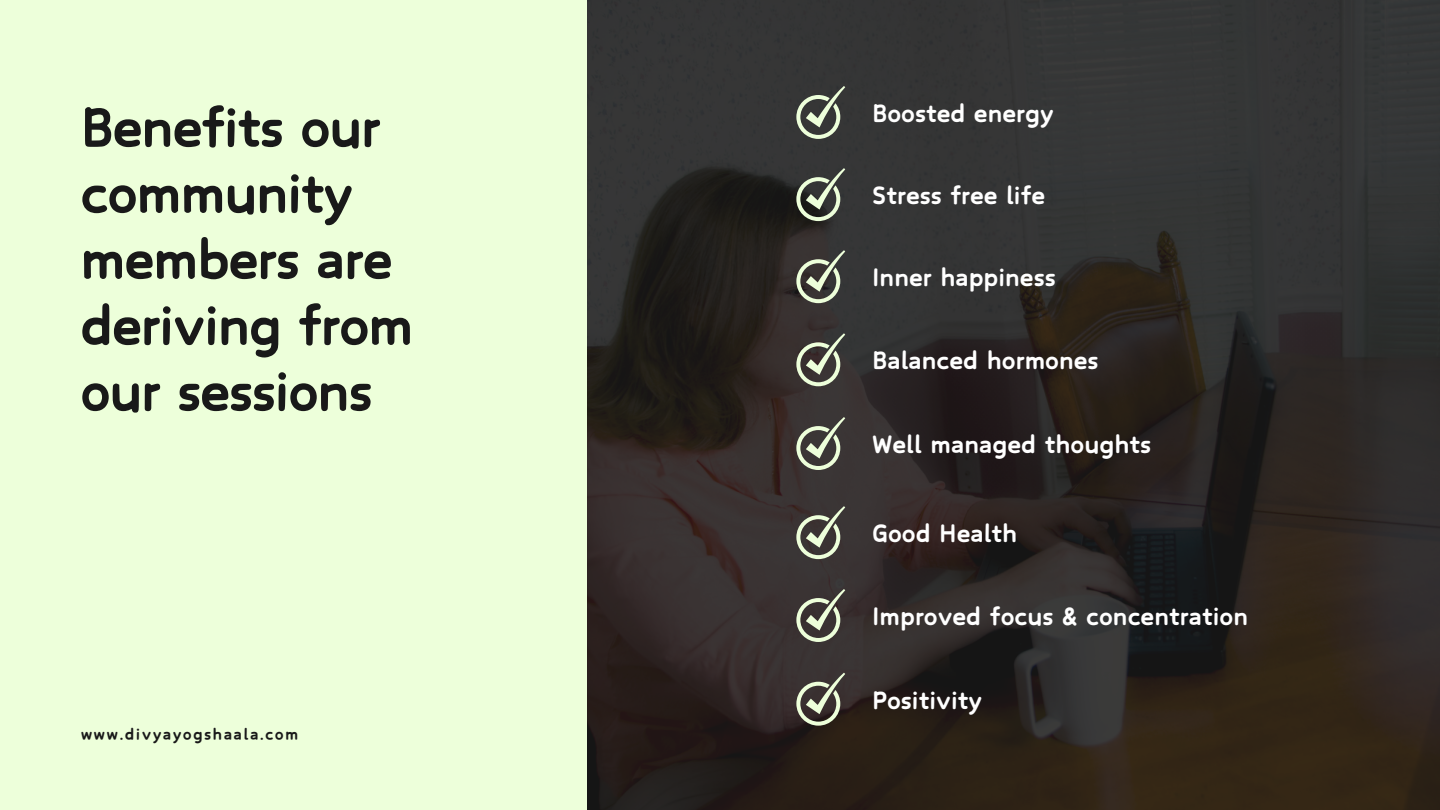
<style>
.page{position:relative;width:1440px;height:810px;background:#fff}
.page>*{position:absolute;margin:0;border:0;box-sizing:border-box;transform-origin:0 0}
.t1{font:66px/66px "Canva Soft Candy";color:#191919}
.t2{font:30px "Canva Soft Candy";letter-spacing:.02em;color:#fff}
.t3{font:19px "Canva Soft Candy";letter-spacing:.1em;color:#191919}
</style>
<div class="page">
<img style="left:587px;top:0;width:853px;height:810px">
<div style="left:0;top:0;width:587px;height:810px;background:#edffda"></div>
<svg style="left:796px;top:168px;width:49px;height:53px;background:#64695f"></svg>
<svg style="left:796px;top:250px;width:49px;height:53px;background:#696c61"></svg>
<svg style="left:796px;top:333px;width:49px;height:53px;background:#6b6b61"></svg>
<svg style="left:796px;top:417px;width:49px;height:53px;background:#6c6e63"></svg>
<svg style="left:796px;top:506px;width:49px;height:53px;background:#6c6c62"></svg>
<svg style="left:796px;top:589px;width:49px;height:53px;background:#6c6b61"></svg>
<svg style="left:796px;top:86px;width:49px;height:53px;background:#696e64"></svg>
<svg style="left:796px;top:673px;width:49px;height:53px;background:#69675c"></svg>
<h1 class="t1" style="left:81px;top:92px;width:333px">Benefits our community members are deriving from our sessions</h1>
<p class="t3" style="left:81px;top:724px;width:219px">www.divyayogshaala.com</p>
<p class="t2" style="left:873px;top:97px;width:182px">Boosted energy</p>
<p class="t2" style="left:873px;top:179px;width:174px">Stress free life</p>
<p class="t2" style="left:873px;top:261px;width:184px">Inner happiness</p>
<p class="t2" style="left:873px;top:344px;width:227px">Balanced hormones</p>
<p class="t2" style="left:873px;top:428px;width:280px">Well managed thoughts</p>
<p class="t2" style="left:873px;top:517px;width:146px">Good Health</p>
<p class="t2" style="left:873px;top:600px;width:377px">Improved focus &amp; concentration</p>
<p class="t2" style="left:873px;top:684px;width:111px">Positivity</p>
</div>
